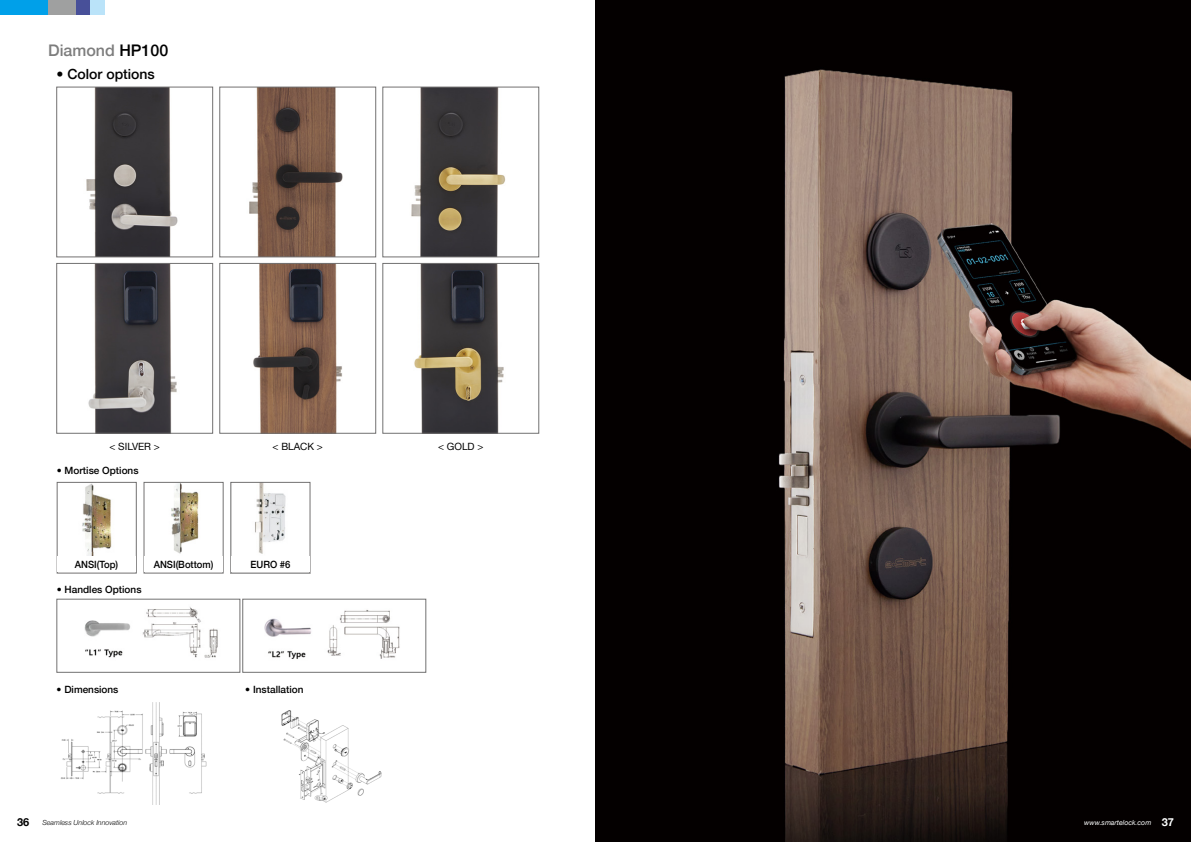
<style>
.page{position:relative;width:1191px;height:842px;background:#fff}
.page>*{position:absolute;margin:0;border:0;box-sizing:border-box;transform-origin:0 0}
.t1{font:500 16px "Helvetica Neue";color:#7d7d7d}
.t2{font:500 14px "Helvetica Neue";color:#000}
.t3{font:700 11px "Helvetica Neue";color:#fff}
.t4{font:500 10px "Helvetica Neue";color:#000}
.t5{font:500 10px "Helvetica Neue";color:#000;scale:.95 1}
.t6{font:10px "Helvetica Neue";color:#000}
.t7{font:italic 300 7px "Helvetica Neue";color:#000}
.t8{font:italic 7px "Helvetica Neue";color:#fff}
.s1{color:#000}
.s2{font-weight:700;font-style:normal;font-size:11px}
</style>
<div class="page">
<img style="left:86px;top:89px;width:92px;height:166px">
<div style="left:57px;top:87px;width:156px;height:170px;border:1px solid #727171"></div>
<img style="left:88px;top:265px;width:89px;height:166px">
<div style="left:57px;top:263px;width:156px;height:170px;border:1px solid #727171"></div>
<img style="left:249px;top:89px;width:94px;height:166px">
<div style="left:220px;top:87px;width:156px;height:170px;border:1px solid #727171"></div>
<img style="left:253px;top:265px;width:89px;height:166px">
<div style="left:220px;top:263px;width:156px;height:170px;border:1px solid #727171"></div>
<img style="left:411px;top:89px;width:95px;height:166px">
<div style="left:383px;top:87px;width:156px;height:170px;border:1px solid #727171"></div>
<img style="left:414px;top:265px;width:90px;height:166px">
<div style="left:383px;top:263px;width:156px;height:170px;border:1px solid #727171"></div>
<img style="left:595px;top:0;width:596px;height:842px">
<img style="left:60px;top:702px;width:147px;height:102px">
<img style="left:57px;top:598px;width:369px;height:74px">
<div style="left:0;top:0;width:48px;height:14px;background:#00a0e9"></div>
<div style="left:48px;top:0;width:29px;height:14px;background:#9fa0a0"></div>
<div style="left:77px;top:0;width:14px;height:14px;background:#485099"></div>
<div style="left:91px;top:0;width:14px;height:14px;background:#bae3f9"></div>
<img style="left:281px;top:710px;width:101px;height:93px">
<img style="left:82px;top:484px;width:30px;height:72px">
<div style="left:57px;top:482px;width:79px;height:91px;border:1px solid #727171"></div>
<img style="left:171px;top:484px;width:28px;height:70px">
<div style="left:144px;top:482px;width:79px;height:91px;border:1px solid #727171"></div>
<img style="left:255px;top:484px;width:31px;height:70px">
<div style="left:57px;top:599px;width:183px;height:73px;border:1px solid #727171"></div>
<div style="left:243px;top:599px;width:183px;height:73px;border:1px solid #727171"></div>
<div style="left:58px;top:556px;width:78px;height:16px;background:#fff"></div>
<div style="left:145px;top:556px;width:78px;height:16px;background:#fff"></div>
<h1 class="t1" style="left:48px;top:38px;width:122px">Diamond <span class="s1">HP100</span></h1>
<h2 class="t2" style="left:57px;top:62px;width:100px">• Color options</h2>
<p class="t6" style="left:109px;top:439px;width:52px">&lt; SILVER &gt;</p>
<p class="t6" style="left:272px;top:439px;width:52px">&lt; BLACK &gt;</p>
<p class="t6" style="left:438px;top:439px;width:47px">&lt; GOLD &gt;</p>
<p class="t4" style="left:57px;top:462px;width:83px">• Mortise Options</p>
<p class="t5" style="left:75px;top:556px;width:47px">ANSI(Top)</p>
<p class="t5" style="left:154px;top:556px;width:64px">ANSI(Bottom)</p>
<p class="t5" style="left:251px;top:556px;width:44px">EURO #6</p>
<p class="t4" style="left:57px;top:582px;width:86px">• Handles Options</p>
<p class="t4" style="left:57px;top:681px;width:63px">• Dimensions</p>
<p class="t4" style="left:245px;top:681px;width:60px">• Installation</p>
<p class="t7" style="left:17px;top:817px;width:112px"><span class="s2">36</span> Seamless Unlock Innovation</p>
<p class="t3" style="left:1161px;top:813px;width:14px">37</p>
<p class="t8" style="left:1084px;top:817px;width:69px">www.smartelock.com</p>
</div>
